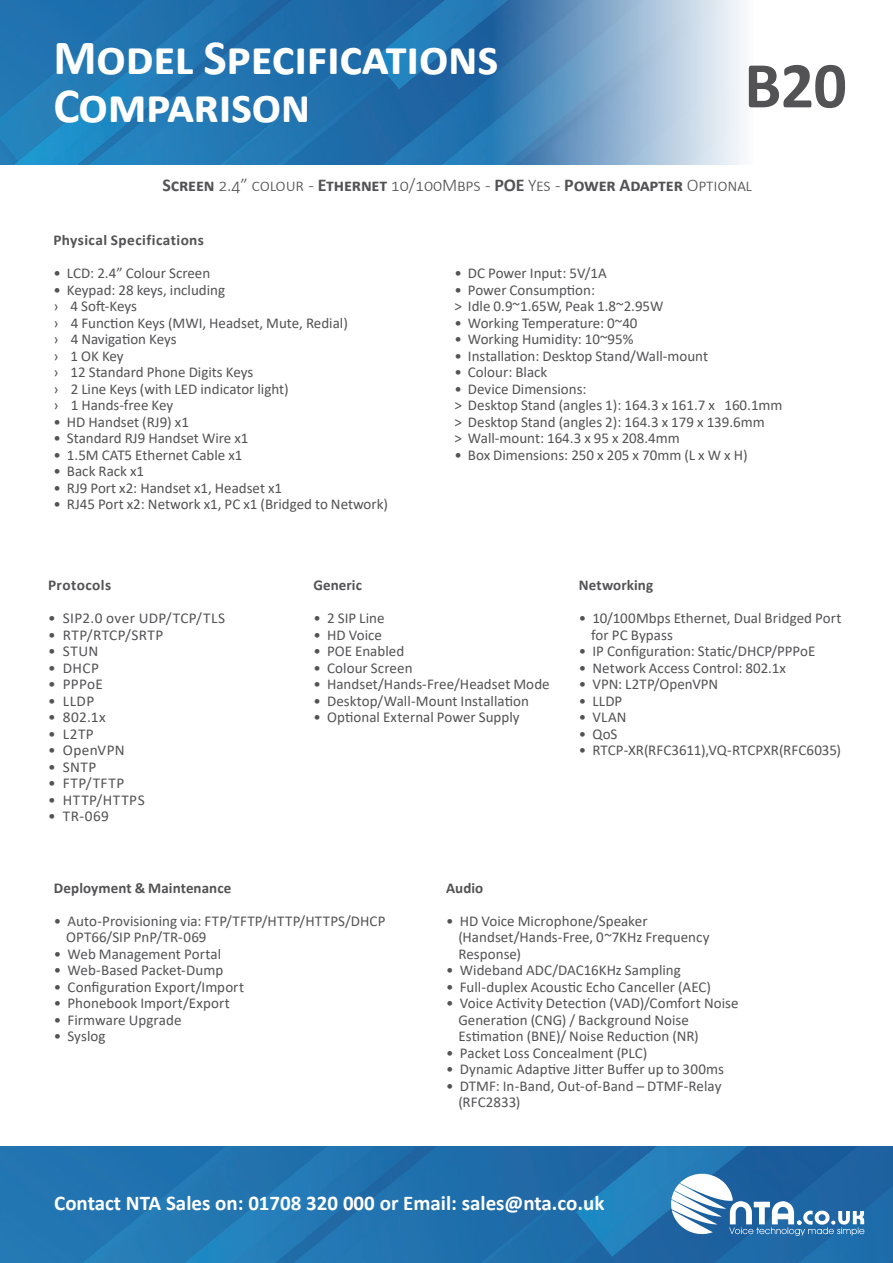
<style>
.page{position:relative;width:893px;height:1263px;background:#fff}
.page>*{position:absolute;margin:0;border:0;box-sizing:border-box;transform-origin:0 0}
.t1{font:700 66px "Calibri";color:#535355}
.t2{font:700 49.5px/48px "Calibri";letter-spacing:-.01em;color:#fff}
.t3{font:700 21px "Calibri";color:#fff}
.t4{font:300 18px "Calibri";letter-spacing:-.01em;color:#535355}
.t5{font:15px/16.5px "Calibri";color:#535355}
.t6{font:700 15px "Calibri";letter-spacing:.005em;color:#535355}
.t7{font:15px "Calibri";letter-spacing:.02em;color:#535355}
.t8{font:15px "Calibri";letter-spacing:.025em;color:#535355}
.t9{font:15px "Calibri";letter-spacing:.03em;color:#535355}
.s1{font-weight:700}
</style>
<div class="page">
<img style="left:0;top:0;width:489px;height:165px">
<img style="left:0;top:1146px;width:893px;height:117px">
<div style="left:489px;top:0;width:278px;height:165px;background:linear-gradient(to right,#2169a7,#fff)"></div>
<svg style="left:671px;top:1173px;width:193px;height:63px"></svg>
<h2 class="t2" style="left:53px;top:33px;width:447px">Model Specifications<br>Comparison</h2>
<h1 class="t1" style="left:744px;top:39px;width:104px">B20</h1>
<p class="t4" style="left:162px;top:174px;width:591px"><span class="s1">Screen</span> 2.4” colour - <span class="s1">Ethernet</span> 10/100Mbps - <span class="s1">POE</span> Yes - <span class="s1">Power Adapter</span> Optional</p>
<p class="t6" style="left:53px;top:230px;width:152px">Physical Specifications</p>
<p class="t5" style="left:53px;top:265px;width:158px">• LCD: 2.4” Colour Screen</p>
<p class="t5" style="left:53px;top:281px;width:296px">• Keypad: 28 keys, including<br>› 4 Soft-Keys<br>› 4 Function Keys (MWI, Headset, Mute, Redial) › 4 Navigation Keys<br>› 1 OK Key<br>› 12 Standard Phone Digits Keys<br>› 2 Line Keys (with LED indicator light)<br>› 1 Hands-free Key</p>
<p class="t5" style="left:53px;top:413px;width:137px">• HD Handset (RJ9) x1</p>
<p class="t5" style="left:53px;top:430px;width:197px">• Standard RJ9 Handset Wire x1</p>
<p class="t5" style="left:53px;top:446px;width:191px">• 1.5M CAT5 Ethernet Cable x1</p>
<p class="t5" style="left:53px;top:463px;width:92px">• Back Rack x1</p>
<p class="t5" style="left:53px;top:479px;width:230px">• RJ9 Port x2: Handset x1, Headset x1</p>
<p class="t5" style="left:53px;top:496px;width:336px">• RJ45 Port x2: Network x1, PC x1 (Bridged to Network)</p>
<p class="t5" style="left:454px;top:265px;width:154px">• DC Power Input: 5V/1A</p>
<p class="t5" style="left:454px;top:281px;width:211px">• Power Consumption:<br>&gt; Idle 0.9~1.65W, Peak 1.8~2.95W</p>
<p class="t5" style="left:454px;top:314px;width:185px">• Working Temperature: 0~40</p>
<p class="t5" style="left:454px;top:331px;width:181px">• Working Humidity: 10~95%</p>
<p class="t5" style="left:454px;top:347px;width:255px">• Installation: Desktop Stand/Wall-mount</p>
<p class="t5" style="left:454px;top:364px;width:94px">• Colour: Black</p>
<p class="t5" style="left:454px;top:380px;width:330px">• Device Dimensions:<br>&gt; Desktop Stand (angles 1): 164.3 x 161.7 x 160.1mm &gt; Desktop Stand (angles 2): 164.3 x 179 x 139.6mm<br>&gt; Wall-mount: 164.3 x 95 x 208.4mm</p>
<p class="t5" style="left:454px;top:446px;width:295px">• Box Dimensions: 250 x 205 x 70mm (L x W x H)</p>
<p class="t6" style="left:48px;top:575px;width:65px">Protocols</p>
<p class="t7" style="left:48px;top:608px;width:179px">• SIP2.0 over UDP/TCP/TLS</p>
<p class="t8" style="left:48px;top:624px;width:117px">• RTP/RTCP/SRTP</p>
<p class="t5" style="left:48px;top:643px;width:52px">• STUN</p>
<p class="t5" style="left:48px;top:659px;width:52px">• DHCP</p>
<p class="t5" style="left:48px;top:676px;width:57px">• PPPoE</p>
<p class="t5" style="left:48px;top:692px;width:48px">• LLDP</p>
<p class="t5" style="left:48px;top:709px;width:59px">• 802.1x</p>
<p class="t5" style="left:48px;top:725px;width:47px">• L2TP</p>
<p class="t8" style="left:48px;top:740px;width:78px">• OpenVPN</p>
<p class="t5" style="left:48px;top:758px;width:50px">• SNTP</p>
<p class="t5" style="left:48px;top:775px;width:78px">• FTP/TFTP</p>
<p class="t9" style="left:48px;top:789px;width:98px">• HTTP/HTTPS</p>
<p class="t5" style="left:48px;top:808px;width:62px">• TR-069</p>
<p class="t6" style="left:313px;top:575px;width:50px">Generic</p>
<p class="t5" style="left:313px;top:610px;width:73px">• 2 SIP Line</p>
<p class="t5" style="left:313px;top:626px;width:70px">• HD Voice</p>
<p class="t5" style="left:313px;top:643px;width:92px">• POE Enabled</p>
<p class="t5" style="left:313px;top:659px;width:101px">• Colour Screen</p>
<p class="t5" style="left:313px;top:676px;width:238px">• Handset/Hands-Free/Headset Mode</p>
<p class="t5" style="left:313px;top:692px;width:217px">• Desktop/Wall-Mount Installation</p>
<p class="t5" style="left:313px;top:709px;width:208px">• Optional External Power Supply</p>
<p class="t6" style="left:579px;top:575px;width:76px">Networking</p>
<p class="t5" style="left:591px;top:610px;width:252px;text-indent:-12px">• 10/100Mbps Ethernet, Dual Bridged Port for PC Bypass</p>
<p class="t5" style="left:579px;top:643px;width:238px">• IP Configuration: Static/DHCP/PPPoE</p>
<p class="t5" style="left:579px;top:659px;width:209px">• Network Access Control: 802.1x</p>
<p class="t5" style="left:579px;top:676px;width:141px">• VPN: L2TP/OpenVPN</p>
<p class="t5" style="left:579px;top:692px;width:45px">• LLDP</p>
<p class="t5" style="left:579px;top:709px;width:49px">• VLAN</p>
<p class="t5" style="left:579px;top:725px;width:40px">• QoS</p>
<p class="t5" style="left:579px;top:742px;width:264px">• RTCP-XR(RFC3611),VQ-RTCPXR(RFC6035)</p>
<p class="t6" style="left:54px;top:877px;width:179px">Deployment &amp; Maintenance</p>
<p class="t5" style="left:66px;top:912px;width:321px;text-indent:-12px">• Auto-Provisioning via: FTP/TFTP/HTTP/HTTPS/DHCP<br>OPT66/SIP PnP/TR-069</p>
<p class="t5" style="left:54px;top:945px;width:169px">• Web Management Portal</p>
<p class="t5" style="left:54px;top:962px;width:171px">• Web-Based Packet-Dump</p>
<p class="t5" style="left:54px;top:978px;width:192px">• Configuration Export/Import</p>
<p class="t5" style="left:54px;top:995px;width:177px">• Phonebook Import/Export</p>
<p class="t5" style="left:54px;top:1011px;width:129px">• Firmware Upgrade</p>
<p class="t5" style="left:54px;top:1028px;width:53px">• Syslog</p>
<p class="t6" style="left:446px;top:877px;width:39px">Audio</p>
<p class="t5" style="left:458px;top:912px;width:253px;text-indent:-12px">• HD Voice Microphone/Speaker (Handset/Hands-Free, 0~7KHz Frequency<br>Response)</p>
<p class="t5" style="left:446px;top:962px;width:236px">• Wideband ADC/DAC16KHz Sampling</p>
<p class="t5" style="left:446px;top:978px;width:266px">• Full-duplex Acoustic Echo Canceller (AEC)</p>
<p class="t5" style="left:458px;top:995px;width:282px;text-indent:-12px">• Voice Activity Detection (VAD)/Comfort Noise<br>Generation (CNG) / Background Noise<br>Estimation (BNE)/ Noise Reduction (NR)</p>
<p class="t5" style="left:446px;top:1044px;width:203px">• Packet Loss Concealment (PLC)</p>
<p class="t5" style="left:446px;top:1061px;width:279px">• Dynamic Adaptive Jitter Buffer up to 300ms</p>
<p class="t5" style="left:458px;top:1077px;width:265px;text-indent:-12px">• DTMF: In-Band, Out-of-Band – DTMF-Relay (RFC2833)</p>
<h3 class="t3" style="left:54px;top:1188px;width:552px">Contact NTA Sales on: 01708 320 000 or Email: sales@nta.co.uk</h3>
</div>
